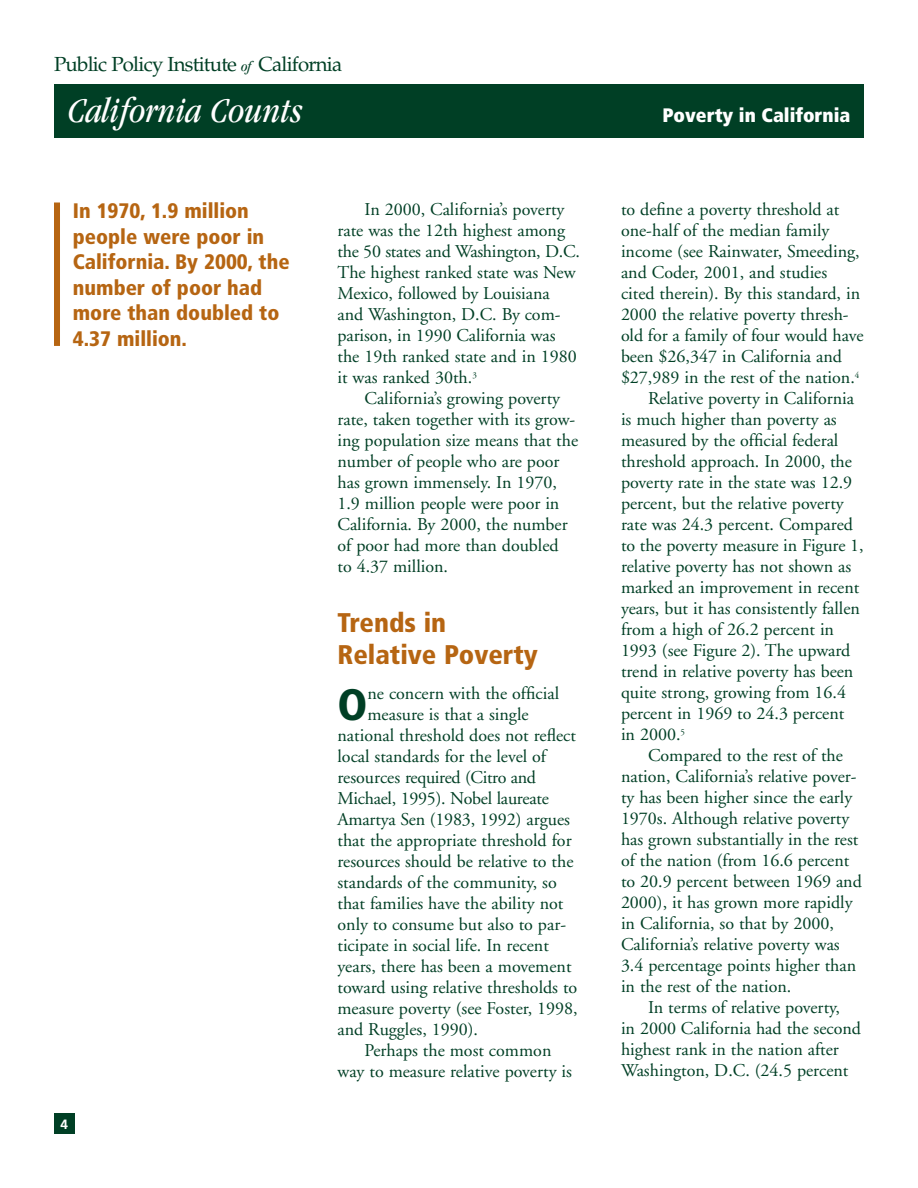
<style>
.page{position:relative;width:918px;height:1188px;background:#fff}
.page>*{position:absolute;margin:0;border:0;box-sizing:border-box;transform-origin:0 0}
.t1{font:900 condensed 43.8px "Frutiger";color:#003f25}
.t2{font:italic condensed 36px "Garamond";color:#fff}
.t3{font:900 condensed 27px/32.4px "Frutiger";color:#b66512}
.t4{font:900 condensed 21px/25.5px "Frutiger";color:#b66512}
.t5{font:20.4px "Palatino";letter-spacing:-.035em;color:#003f25}
.t6{font:900 condensed 19.5px "Frutiger";color:#fff}
.t7{font:18px/21px "Adobe Garamond";color:#003f25}
.t8{font:18px "Adobe Garamond";letter-spacing:-.02em;color:#003f25}
.t9{font:700 13.5px "Frutiger";color:#fff}
.s1{font-family:"Garamond";font-style:italic;font-stretch:condensed;font-size:14.4px}
</style>
<div class="page">
<div style="left:54px;top:84px;width:810px;height:54px;background:#003f25"></div>
<div style="left:54px;top:1114px;width:20px;height:20px;background:#003f25"></div>
<div style="left:54px;top:203px;width:6px;height:143px;background:#b66512"></div>
<p class="t5" style="left:54px;top:56px;width:290px">Public Policy Institute <span class="s1">of</span> California</p>
<h2 class="t2" style="left:68px;top:96px;width:236px">California Counts</h2>
<p class="t6" style="left:663px;top:107px;width:189px">Poverty in California</p>
<p class="t4" style="left:73px;top:200px;width:218px">In 1970, 1.9 million people were poor in<br>California. By 2000, the number of poor had more than doubled to<br>4.37 million.</p>
<p class="t9" style="left:60px;top:1119px;width:9px">4</p>
<p class="t7" style="left:337px;top:201px;width:244px;text-indent:27px">In 2000, California’s poverty rate was the 12th highest among the 50 states and Washington, D.C.<br>The highest ranked state was New<br>Mexico, followed by Louisiana and Washington, D.C. By com&shy;parison, in 1990 California was the 19th ranked state and in 1980 it was ranked 30th.<sup>3</sup></p>
<p class="t7" style="left:338px;top:390px;width:242px;text-indent:27px">California’s growing poverty rate, taken together with its grow&shy;ing population size means that the number of people who are poor has grown immensely. In 1970,<br>1.9 million people were poor in<br>California. By 2000, the number of poor had more than doubled<br>to 4.37 million.</p>
<h3 class="t3" style="left:338px;top:609px;width:202px">Trends in<br>Relative Poverty</h3>
<h1 class="t1" style="left:338px;top:687px;width:32px">O</h1>
<p class="t7" style="left:368px;top:684px;width:193px">ne concern with the official</p>
<p class="t7" style="left:368px;top:705px;width:163px">measure is that a single</p>
<p class="t7" style="left:337px;top:726px;width:240px">national threshold does not reflect</p>
<p class="t7" style="left:337px;top:747px;width:210px">local standards for the level of</p>
<p class="t8" style="left:337px;top:770px;width:200px">resources required (Citro and</p>
<p class="t7" style="left:337px;top:789px;width:213px">Michael, 1995). Nobel laureate</p>
<p class="t7" style="left:337px;top:810px;width:234px">Amartya Sen (1983, 1992) argues</p>
<p class="t7" style="left:337px;top:831px;width:236px">that the appropriate threshold for</p>
<p class="t7" style="left:337px;top:852px;width:237px">resources should be relative to the</p>
<p class="t7" style="left:337px;top:873px;width:221px">standards of the community, so</p>
<p class="t7" style="left:337px;top:894px;width:227px">that families have the ability not</p>
<p class="t7" style="left:337px;top:915px;width:230px">only to consume but also to par-</p>
<p class="t7" style="left:337px;top:936px;width:213px">ticipate in social life. In recent</p>
<p class="t7" style="left:337px;top:957px;width:236px">years, there has been a movement</p>
<p class="t7" style="left:337px;top:978px;width:241px">toward using relative thresholds to</p>
<p class="t7" style="left:337px;top:999px;width:242px">measure poverty (see Foster, 1998,</p>
<p class="t7" style="left:337px;top:1020px;width:142px">and Ruggles, 1990).</p>
<p class="t7" style="left:364px;top:1041px;width:188px">Perhaps the most common</p>
<p class="t7" style="left:337px;top:1062px;width:236px">way to measure relative poverty is</p>
<p class="t7" style="left:621px;top:201px;width:220px">to define a poverty threshold at</p>
<p class="t7" style="left:621px;top:222px;width:210px">one-half of the median family</p>
<p class="t7" style="left:621px;top:243px;width:240px">income (see Rainwater, Smeeding,</p>
<p class="t7" style="left:621px;top:264px;width:208px">and Coder, 2001, and studies</p>
<p class="t7" style="left:621px;top:285px;width:241px">cited therein). By this standard, in</p>
<p class="t7" style="left:621px;top:306px;width:229px">2000 the relative poverty thresh-</p>
<p class="t7" style="left:621px;top:327px;width:244px">old for a family of four would have</p>
<p class="t7" style="left:621px;top:348px;width:223px">been $26,347 in California and</p>
<p class="t7" style="left:621px;top:369px;width:240px">$27,989 in the rest of the nation.<sup>4</sup></p>
<p class="t7" style="left:648px;top:390px;width:208px">Relative poverty in California</p>
<p class="t7" style="left:621px;top:411px;width:217px">is much higher than poverty as</p>
<p class="t7" style="left:621px;top:432px;width:219px">measured by the official federal</p>
<p class="t7" style="left:621px;top:453px;width:233px">threshold approach. In 2000, the</p>
<p class="t7" style="left:621px;top:474px;width:233px">poverty rate in the state was 12.9</p>
<p class="t7" style="left:621px;top:495px;width:224px">percent, but the relative poverty</p>
<p class="t7" style="left:621px;top:516px;width:233px">rate was 24.3 percent. Compared</p>
<p class="t7" style="left:621px;top:537px;width:244px">to the poverty measure in Figure 1,</p>
<p class="t7" style="left:621px;top:558px;width:232px">relative poverty has not shown as</p>
<p class="t7" style="left:621px;top:579px;width:240px">marked an improvement in recent</p>
<p class="t7" style="left:621px;top:600px;width:240px">years, but it has consistently fallen</p>
<p class="t7" style="left:621px;top:621px;width:215px">from a high of 26.2 percent in</p>
<p class="t7" style="left:621px;top:642px;width:231px">1993 (see Figure 2). The upward</p>
<p class="t7" style="left:621px;top:663px;width:234px">trend in relative poverty has been</p>
<p class="t7" style="left:621px;top:684px;width:227px">quite strong, growing from 16.4</p>
<p class="t7" style="left:621px;top:705px;width:225px">percent in 1969 to 24.3 percent</p>
<p class="t7" style="left:621px;top:726px;width:66px">in 2000.<sup>5</sup></p>
<p class="t7" style="left:648px;top:747px;width:196px">Compared to the rest of the</p>
<p class="t7" style="left:621px;top:768px;width:237px">nation, California’s relative pover-</p>
<p class="t7" style="left:621px;top:789px;width:233px">ty has been higher since the early</p>
<p class="t7" style="left:621px;top:810px;width:230px">1970s. Although relative poverty</p>
<p class="t7" style="left:621px;top:831px;width:239px">has grown substantially in the rest</p>
<p class="t7" style="left:621px;top:852px;width:230px">of the nation (from 16.6 percent</p>
<p class="t7" style="left:621px;top:873px;width:242px">to 20.9 percent between 1969 and</p>
<p class="t7" style="left:621px;top:894px;width:233px">2000), it has grown more rapidly</p>
<p class="t7" style="left:621px;top:915px;width:214px">in California, so that by 2000,</p>
<p class="t7" style="left:621px;top:936px;width:220px">California’s relative poverty was</p>
<p class="t7" style="left:621px;top:957px;width:237px">3.4 percentage points higher than</p>
<p class="t7" style="left:621px;top:978px;width:172px">in the rest of the nation.</p>
<p class="t7" style="left:648px;top:999px;width:194px">In terms of relative poverty,</p>
<p class="t7" style="left:621px;top:1020px;width:242px">in 2000 California had the second</p>
<p class="t7" style="left:621px;top:1041px;width:219px">highest rank in the nation after</p>
<p class="t7" style="left:621px;top:1062px;width:229px">Washington, D.C. (24.5 percent</p>
</div>
